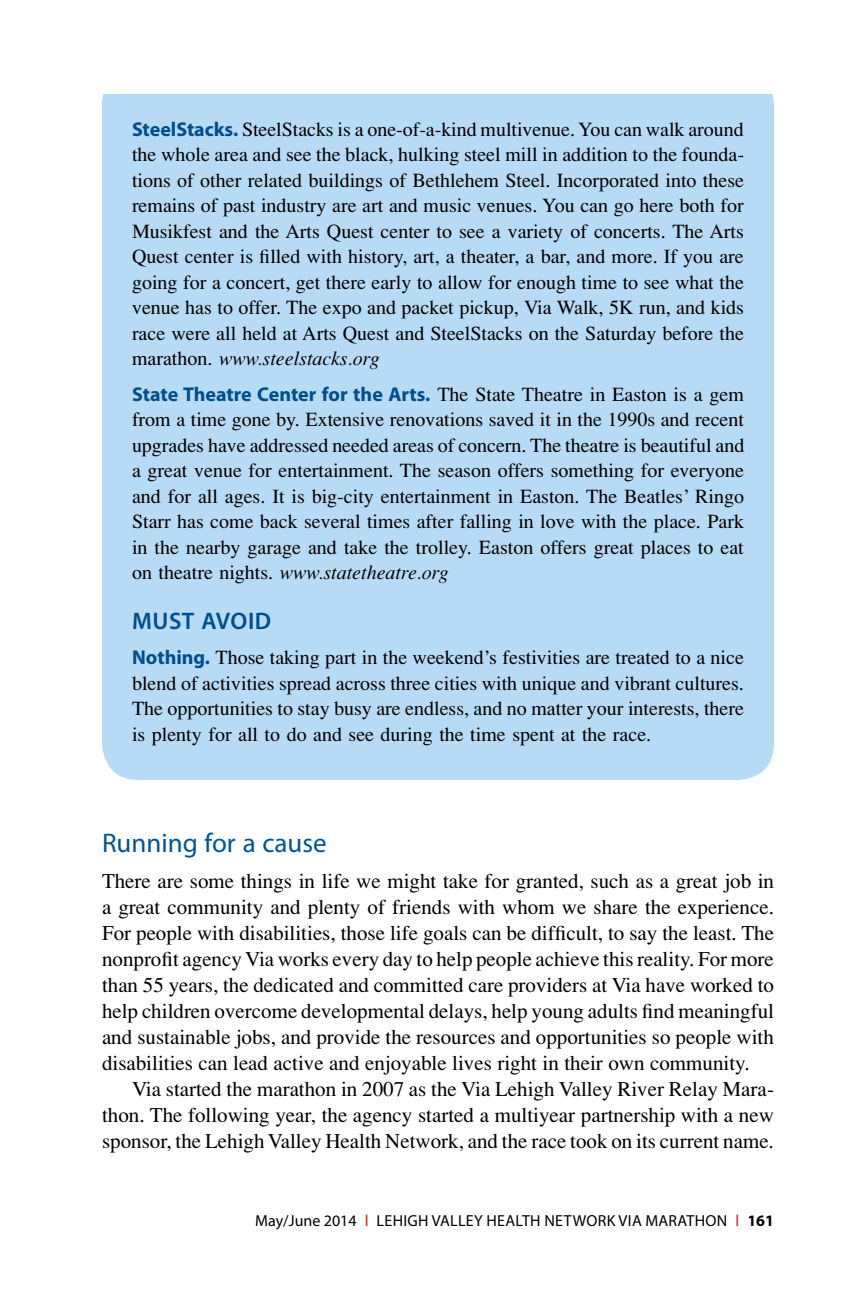
<style>
.page{position:relative;width:864px;height:1296px;background:#fff}
.page>*{position:absolute;margin:0;border:0;box-sizing:border-box;transform-origin:0 0}
.a{font:27px "Myriad Pro";color:#005496}
.sbtx{font:600 24px "Myriad Pro";letter-spacing:.02em;color:#004e8b}
.tx1{font:21px/26px "Times";color:#000;text-align:justify}
.tx{font:21px/26px "Times";color:#000;text-align:justify}
.sbtx-2{font:20px/25.6px "Times";color:#000;text-align:justify}
.t1{font:16px "Myriad Pro";letter-spacing:.02em;color:#000}
.s1{font-family:"Myriad Pro";font-weight:700;color:#004e8b}
.s2{font-style:italic}
.s3{color:#da2128}
.s4{font-weight:700}
</style>
<div class="page">
<div style="left:102px;top:69px;width:672px;height:711px;background:#b7dbf4;border-radius:36px"></div>
<div style="left:72px;top:48px;width:747px;height:46px;background:#fff"></div>
<p class="sbtx-2" style="left:132px;top:116px;width:614px"><span class="s1">SteelStacks.</span> SteelStacks is a one-of-a-kind multivenue. You can walk around the whole area and see the black, hulking steel mill in addition to the founda&shy;tions of other related buildings of Bethlehem Steel. Incorporated into these remains of past industry are art and music venues. You can go here both for Musikfest and the Arts Quest center to see a variety of concerts. The Arts Quest center is filled with history, art, a theater, a bar, and more. If you are going for a concert, get there early to allow for enough time to see what the venue has to offer. The expo and packet pickup, Via Walk, 5K run, and kids race were all held at Arts Quest and SteelStacks on the Saturday before the marathon. <span class="s2">www.steelstacks.org</span></p>
<p class="sbtx-2" style="left:132px;top:381px;width:614px"><span class="s1">State Theatre Center for the Arts.</span> The State Theatre in Easton is a gem from a time gone by. Extensive renovations saved it in the 1990s and recent upgrades have addressed needed areas of concern. The theatre is beautiful and a great venue for entertainment. The season offers something for everyone and for all ages. It is big-city entertainment in Easton. The Beatles’ Ringo Starr has come back several times after falling in love with the place. Park in the nearby garage and take the trolley. Easton offers great places to eat on theatre nights. <span class="s2">www.statetheatre.org</span></p>
<p class="sbtx" style="left:132px;top:607px;width:141px">MUST AVOID</p>
<p class="sbtx-2" style="left:132px;top:645px;width:614px"><span class="s1">Nothing.</span> Those taking part in the weekend’s festivities are treated to a nice blend of activities spread across three cities with unique and vibrant cultures.<br>The opportunities to stay busy are endless, and no matter your interests, there is plenty for all to do and see during the time spent at the race.</p>
<p class="a" style="left:102px;top:828px;width:226px">Running for a cause</p>
<p class="tx1" style="left:102px;top:868px;width:674px">There are some things in life we might take for granted, such as a great job in a great community and plenty of friends with whom we share the experience.<br>For people with disabilities, those life goals can be difficult, to say the least. The nonprofit agency Via works every day to help people achieve this reality. For more than 55 years, the dedicated and committed care providers at Via have worked to help children overcome developmental delays, help young adults find meaningful and sustainable jobs, and provide the resources and opportunities so people with disabilities can lead active and enjoyable lives right in their own community.</p>
<p class="tx" style="left:102px;top:1076px;width:674px;text-indent:30px">Via started the marathon in 2007 as the Via Lehigh Valley River Relay Mara&shy;thon. The following year, the agency started a multiyear partnership with a new sponsor, the Lehigh Valley Health Network, and the race took on its current name.</p>
<p class="t1" style="left:255px;top:1212px;width:520px">May/June 2014 <span class="s3">l</span> LEHIGH VALLEY HEALTH NETWORK VIA MARATHON <span class="s3">l</span> <span class="s4">161</span></p>
</div>
